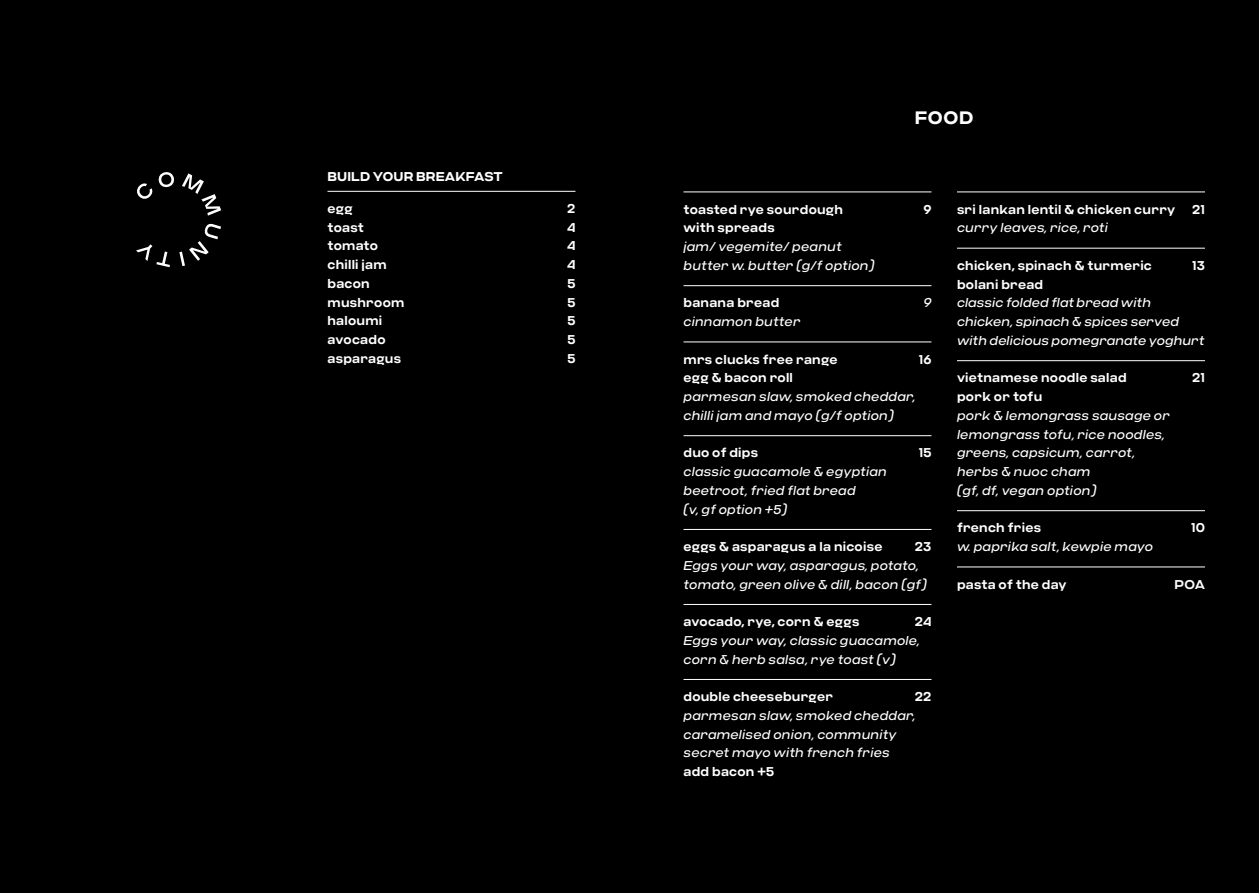
<style>
.page{position:relative;width:1259px;height:893px;background:#fff}
.page>*{position:absolute;margin:0;border:0;box-sizing:border-box;transform-origin:0 0}
.t1{font:700 18px "Criteria CF";color:#fff}
.t2{font:italic 12.75px/18.8px "Criteria CF";letter-spacing:.02em;color:#fff}
.t3{font:600 12.75px "Criteria CF";letter-spacing:.02em;color:#fff}
.t4{font:700 12.75px "Criteria CF";letter-spacing:.01em;color:#fff}
</style>
<div class="page">
<div style="left:0;top:0;width:642px;height:893px;background:#000"></div>
<hr style="left:327px;top:191px;width:248px;height:1px;background:#fff">
<div style="left:617px;top:0;width:642px;height:893px;background:#000"></div>
<hr style="left:683px;top:192px;width:248px;height:1px;background:#fff">
<hr style="left:683px;top:285px;width:248px;height:1px;background:#fff">
<hr style="left:683px;top:342px;width:248px;height:1px;background:#fff">
<hr style="left:683px;top:435px;width:248px;height:1px;background:#fff">
<hr style="left:683px;top:529px;width:248px;height:1px;background:#fff">
<hr style="left:683px;top:604px;width:248px;height:1px;background:#fff">
<hr style="left:683px;top:679px;width:248px;height:1px;background:#fff">
<hr style="left:957px;top:192px;width:248px;height:1px;background:#fff">
<hr style="left:957px;top:248px;width:248px;height:1px;background:#fff">
<hr style="left:957px;top:360px;width:248px;height:1px;background:#fff">
<hr style="left:957px;top:510px;width:248px;height:1px;background:#fff">
<hr style="left:957px;top:567px;width:248px;height:1px;background:#fff">
<svg style="left:182px;top:173px;width:39px;height:43px"></svg>
<svg style="left:179px;top:223px;width:42px;height:43px"></svg>
<svg style="left:136px;top:244px;width:34px;height:23px"></svg>
<svg style="left:137px;top:172px;width:37px;height:27px"></svg>
<p class="t4" style="left:327px;top:169px;width:177px">BUILD YOUR BREAKFAST</p>
<p class="t3" style="left:327px;top:201px;width:27px">egg</p>
<p class="t3" style="left:567px;top:201px;width:10px">2</p>
<p class="t3" style="left:327px;top:220px;width:38px">toast</p>
<p class="t3" style="left:567px;top:220px;width:10px">4</p>
<p class="t3" style="left:327px;top:238px;width:52px">tomato</p>
<p class="t3" style="left:567px;top:238px;width:10px">4</p>
<p class="t3" style="left:327px;top:257px;width:61px">chilli jam</p>
<p class="t3" style="left:567px;top:257px;width:10px">4</p>
<p class="t3" style="left:327px;top:276px;width:44px">bacon</p>
<p class="t3" style="left:567px;top:276px;width:10px">5</p>
<p class="t3" style="left:327px;top:295px;width:78px">mushroom</p>
<p class="t3" style="left:567px;top:295px;width:10px">5</p>
<p class="t3" style="left:327px;top:313px;width:56px">haloumi</p>
<p class="t3" style="left:567px;top:313px;width:10px">5</p>
<p class="t3" style="left:327px;top:332px;width:60px">avocado</p>
<p class="t3" style="left:567px;top:332px;width:10px">5</p>
<p class="t3" style="left:327px;top:351px;width:75px">asparagus</p>
<p class="t3" style="left:567px;top:351px;width:10px">5</p>
<h1 class="t1" style="left:915px;top:107px;width:60px">FOOD</h1>
<p class="t3" style="left:683px;top:201px;width:161px">toasted rye sourdough</p>
<p class="t3" style="left:923px;top:201px;width:10px">9</p>
<p class="t3" style="left:683px;top:220px;width:93px">with spreads</p>
<p class="t2" style="left:683px;top:237px;width:193px">jam/ vegemite/ peanut butter w. butter (g/f option)</p>
<p class="t3" style="left:683px;top:295px;width:97px">banana bread</p>
<p class="t2" style="left:923px;top:294px;width:10px">9</p>
<p class="t2" style="left:683px;top:312px;width:118px">cinnamon butter</p>
<p class="t3" style="left:683px;top:351px;width:156px">mrs clucks free range</p>
<p class="t3" style="left:918px;top:351px;width:14px">16</p>
<p class="t3" style="left:683px;top:370px;width:111px">egg &amp; bacon roll</p>
<p class="t2" style="left:683px;top:387px;width:233px">parmesan slaw, smoked cheddar, chilli jam and mayo (g/f option)</p>
<p class="t3" style="left:683px;top:445px;width:76px">duo of dips</p>
<p class="t3" style="left:918px;top:445px;width:14px">15</p>
<p class="t2" style="left:683px;top:462px;width:205px">classic guacamole &amp; egyptian beetroot, fried flat bread<br>(v, gf option +5)</p>
<p class="t3" style="left:683px;top:539px;width:200px">eggs &amp; asparagus a la nicoise</p>
<p class="t3" style="left:915px;top:539px;width:18px">23</p>
<p class="t2" style="left:683px;top:556px;width:245px">Eggs your way, asparagus, potato, tomato, green olive &amp; dill, bacon (gf)</p>
<p class="t3" style="left:683px;top:614px;width:177px">avocado, rye, corn &amp; eggs</p>
<p class="t3" style="left:914px;top:614px;width:18px">24</p>
<p class="t2" style="left:683px;top:631px;width:238px">Eggs your way, classic guacamole, corn &amp; herb salsa, rye toast (v)</p>
<p class="t3" style="left:683px;top:689px;width:151px">double cheeseburger</p>
<p class="t3" style="left:914px;top:689px;width:18px">22</p>
<p class="t2" style="left:683px;top:706px;width:233px">parmesan slaw, smoked cheddar, caramelised onion, community secret mayo with french fries</p>
<p class="t3" style="left:683px;top:764px;width:92px">add bacon +5</p>
<p class="t3" style="left:957px;top:201px;width:220px">sri lankan lentil &amp; chicken curry</p>
<p class="t3" style="left:1192px;top:201px;width:14px">21</p>
<p class="t2" style="left:957px;top:219px;width:152px">curry leaves, rice, roti</p>
<p class="t3" style="left:957px;top:258px;width:196px">chicken, spinach &amp; turmeric</p>
<p class="t3" style="left:1192px;top:258px;width:14px">13</p>
<p class="t3" style="left:957px;top:276px;width:88px">bolani bread</p>
<p class="t2" style="left:957px;top:294px;width:249px">classic folded flat bread with chicken, spinach &amp; spices served with delicious pomegranate yoghurt</p>
<p class="t3" style="left:957px;top:370px;width:171px">vietnamese noodle salad</p>
<p class="t3" style="left:1192px;top:370px;width:14px">21</p>
<p class="t3" style="left:957px;top:389px;width:87px">pork or tofu</p>
<p class="t2" style="left:957px;top:406px;width:214px">pork &amp; lemongrass sausage or lemongrass tofu, rice noodles, greens, capsicum, carrot, herbs &amp; nuoc cham<br>(gf, df, vegan option)</p>
<p class="t3" style="left:957px;top:520px;width:86px">french fries</p>
<p class="t3" style="left:1191px;top:520px;width:15px">10</p>
<p class="t2" style="left:957px;top:537px;width:198px">w. paprika salt, kewpie mayo</p>
<p class="t3" style="left:957px;top:577px;width:111px">pasta of the day</p>
<p class="t3" style="left:1174px;top:577px;width:32px">POA</p>
</div>
